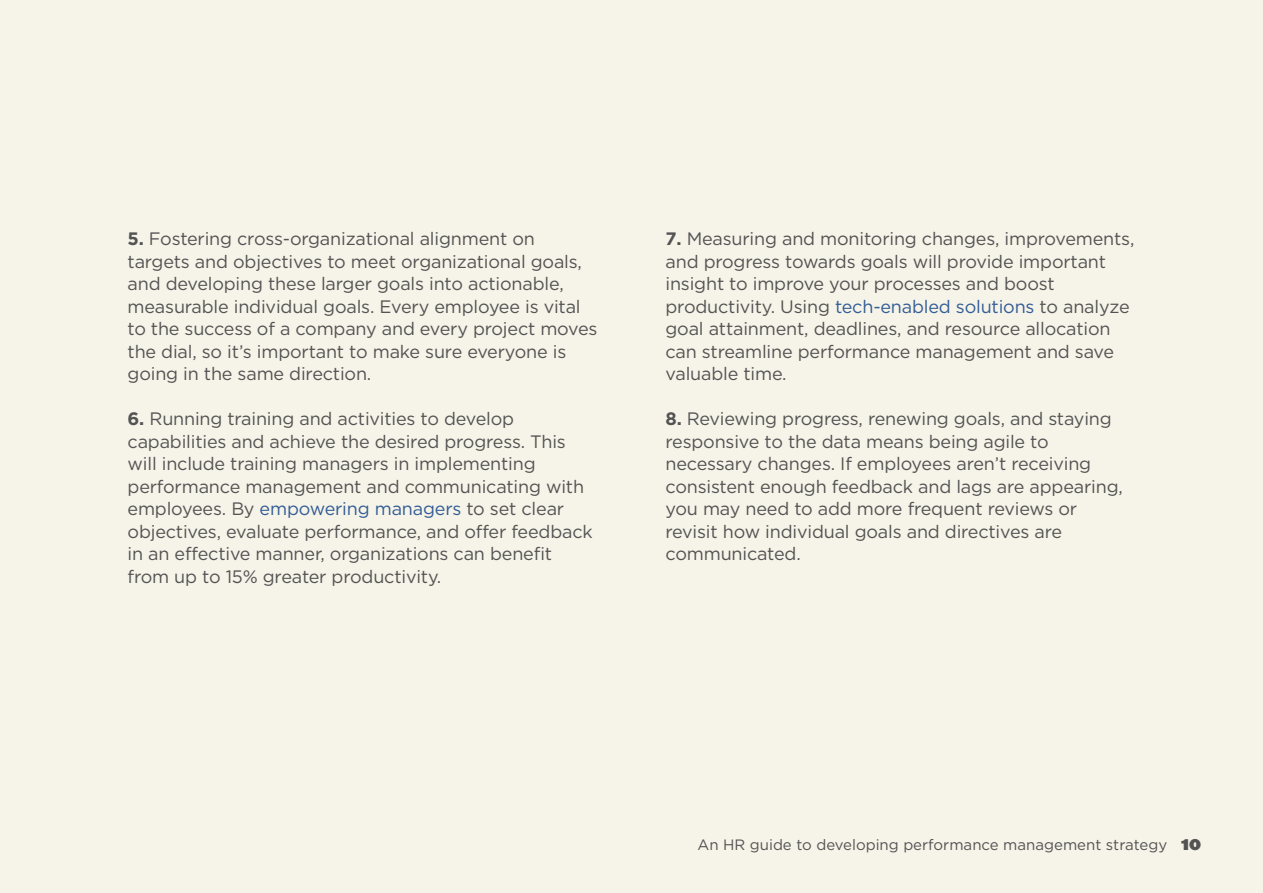
<style>
.page{position:relative;width:1263px;height:893px;background:#f6f3e8}
.page>*{position:absolute;margin:0;border:0;box-sizing:border-box;transform-origin:0 0}
.t1{font:18px/22.5px "Gotham HTF";letter-spacing:-.01em;color:#535353}
.t2{font:15px "Gotham HTF";color:#535353}
.t3{font:13.5px "Champion HTF Heavyweight";color:#535353}
.s1{font-weight:700}
.s2{color:#325d95}
</style>
<div class="page">
<p class="t1" style="left:128px;top:227px;width:471px"><span class="s1">5.</span> Fostering cross-organizational alignment on targets and objectives to meet organizational goals, and developing these larger goals into actionable, measurable individual goals. Every employee is vital to the success of a company and every project moves the dial, so it s’ important to make sure everyone is going in the same direction.</p>
<p class="t1" style="left:128px;top:407px;width:467px"><span class="s1">6.</span> Running training and activities to develop capabilities and achieve the desired progress. This will include training managers in implementing performance management and communicating with employees. By <span class="s2">empowering managers</span> to set clear objectives, evaluate performance, and offer feedback in an effective manner, organizations can benefit from up to 15% greater productivity.</p>
<p class="t1" style="left:665px;top:227px;width:470px"><span class="s1">7.</span> Measuring and monitoring changes, improvements, and progress towards goals will provide important insight to improve your processes and boost productivity. Using <span class="s2">tech-enabled solutions</span> to analyze goal attainment, deadlines, and resource allocation can streamline performance management and save valuable time.</p>
<p class="t1" style="left:665px;top:407px;width:459px"><span class="s1">8.</span> Reviewing progress, renewing goals, and staying responsive to the data means being agile to necessary changes If. employees aren t’ receiving consistent enough feedback and lags are appearing, you may need to add more frequent reviews or revisit how individual goals and directives are communicated.</p>
<p class="t2" style="left:697px;top:837px;width:471px">An HR guide to developing performance management strategy</p>
<p class="t3" style="left:1181px;top:836px;width:22px">10</p>
</div>
